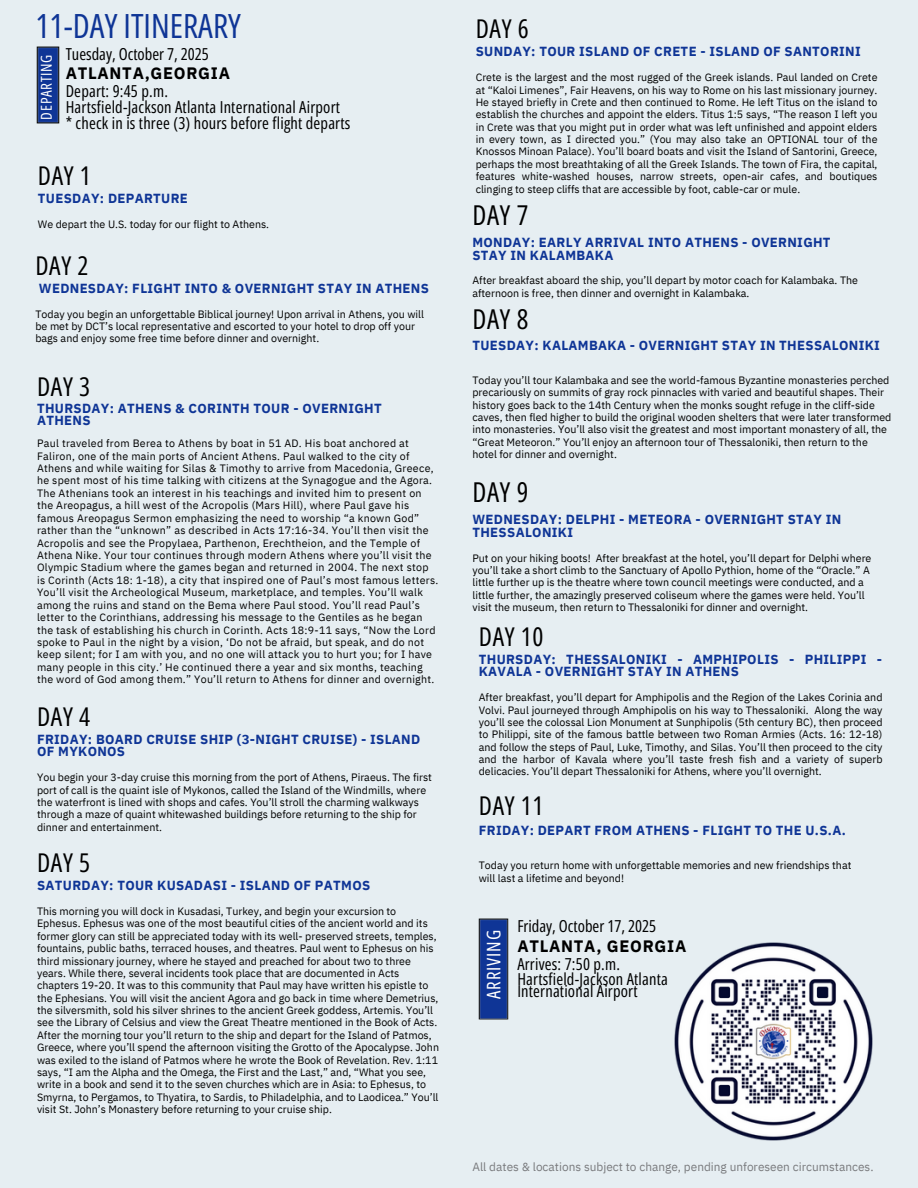
<style>
.page{position:relative;width:918px;height:1188px;background:#e6eef2}
.page>*{position:absolute;margin:0;border:0;box-sizing:border-box;transform-origin:0 0}
.t1{font:33.3px "Open Sans Condensed";color:#0f3596}
.t2{font:27.3px "Open Sans Condensed";letter-spacing:.025em;color:#000}
.t3{font:25.8px "Open Sans Condensed";letter-spacing:.025em;color:#000}
.t4{font:18.75px "Open Sans Condensed";letter-spacing:.05em;color:#fff}
.t5{font:16.5px/15.8px "Open Sans Condensed";letter-spacing:.01em;color:#000}
.t6{font:15px "Open Sans Condensed";letter-spacing:.05em;color:#fff}
.t7{font:700 13.2px/12.3px "IBM Plex Sans";letter-spacing:.025em;color:#0f3596}
.t8{font:11.85px "IBM Plex Sans";color:#797a7d}
.t9{font:10.65px/12.3px "IBM Plex Sans";color:#000}
.t10{font:10.65px/12.5px "IBM Plex Sans";letter-spacing:.025em;color:#000}
.s1{font-family:"IBM Plex Sans";font-weight:700}
</style>
<div class="page">
<img style="left:36px;top:46px;width:24px;height:78px">
<img style="left:478px;top:918px;width:31px;height:102px">
<img style="left:674px;top:942px;width:198px;height:198px">
<p class="t1" style="left:35px;top:3px;width:207px">11-DAY ITINERARY</p>
<p class="t6" style="left:36px;top:119px;width:66px;rotate:-90deg">DEPARTING</p>
<h1 class="t5" style="left:66px;top:44px;width:166px;line-height:19.2px">Tuesday, October 7, 2025<br><span class="s1">ATLANTA,GEORGIA</span></h1>
<p class="t5" style="left:66px;top:83px;width:286px">Depart: 9:45 p.m.<br>Hartsfield-Jackson Atlanta International Airport * check in is three (3) hours before flight departs</p>
<p class="t3" style="left:38px;top:158px;width:54px">DAY 1</p>
<h3 class="t7" style="left:38px;top:192px;width:152px">TUESDAY: DEPARTURE</h3>
<h5 class="t9" style="left:38px;top:218px;width:233px">We depart the U.S. today for our flight to Athens.</h5>
<p class="t3" style="left:35px;top:247px;width:54px">DAY 2</p>
<p class="t7" style="left:39px;top:282px;width:392px">WEDNESDAY: FLIGHT INTO &amp; OVERNIGHT STAY IN ATHENS</p>
<p class="t9" style="left:35px;top:308px;width:390px">Today you begin an unforgettable Biblical journey! Upon arrival in Athens, you will be met by DCT’s local representative and escorted to your hotel to drop off your bags and enjoy some free time before dinner and overnight.</p>
<p class="t3" style="left:37px;top:368px;width:54px">DAY 3</p>
<p class="t7" style="left:37px;top:403px;width:346px;line-height:11.6px">THURSDAY: ATHENS &amp; CORINTH TOUR - OVERNIGHT<br>ATHENS</p>
<p class="t10" style="left:37px;top:437px;width:403px">Paul traveled from Berea to Athens by boat in 51 AD. His boat anchored at Faliron, one of the main ports of Ancient Athens. Paul walked to the city of Athens and while waiting for Silas &amp; Timothy to arrive from Macedonia, Greece, he spent most of his time talking with citizens at the Synagogue and the Agora.<br>The Athenians took an interest in his teachings and invited him to present on the Areopagus, a hill west of the Acropolis (Mars Hill), where Paul gave his famous Areopagus Sermon emphasizing the need to worship “a known God” rather than the “unknown” as described in Acts 17:16-34. You’ll then visit the Acropolis and see the Propylaea, Parthenon, Erechtheion, and the Temple of Athena Nike. Your tour continues through modern Athens where you’ll visit the Olympic Stadium where the games began and returned in 2004. The next stop is Corinth (Acts 18: 1-18), a city that inspired one of Paul’s most famous letters.<br>You’ll visit the Archeological Museum, marketplace, and temples. You’ll walk among the ruins and stand on the Bema where Paul stood. You’ll read Paul’s letter to the Corinthians, addressing his message to the Gentiles as he began the task of establishing his church in Corinth. Acts 18:9-11 says, “Now the Lord spoke to Paul in the night by a vision, ‘Do not be afraid, but speak, and do not keep silent; for I am with you, and no one will attack you to hurt you; for I have many people in this city.’ He continued there a year and six months, teaching the word of God among them.” You’ll return to Athens for dinner and overnight.</p>
<p class="t3" style="left:37px;top:699px;width:54px">DAY 4</p>
<p class="t7" style="left:37px;top:733px;width:385px">FRIDAY: BOARD CRUISE SHIP (3-NIGHT CRUISE) - ISLAND<br>OF MYKONOS</p>
<p class="t9" style="left:37px;top:771px;width:396px">You begin your 3-day cruise this morning from the port of Athens, Piraeus. The first port of call is the quaint isle of Mykonos, called the Island of the Windmills, where the waterfront is lined with shops and cafes. You’ll stroll the charming walkways through a maze of quaint whitewashed buildings before returning to the ship for dinner and entertainment.</p>
<p class="t3" style="left:37px;top:845px;width:54px">DAY 5</p>
<p class="t7" style="left:37px;top:879px;width:335px">SATURDAY: TOUR KUSADASI - ISLAND OF PATMOS</p>
<p class="t9" style="left:37px;top:905px;width:403px">This morning you will dock in Kusadasi, Turkey, and begin your excursion to Ephesus. Ephesus was one of the most beautiful cities of the ancient world and its former glory can still be appreciated today with its well- preserved streets, temples, fountains, public baths, terraced houses, and theatres. Paul went to Ephesus on his third missionary journey, where he stayed and preached for about two to three years. While there, several incidents took place that are documented in Acts chapters 19-20. It was to this community that Paul may have written his epistle to the Ephesians. You will visit the ancient Agora and go back in time where Demetrius, the silversmith, sold his silver shrines to the ancient Greek goddess, Artemis. You’ll see the Library of Celsius and view the Great Theatre mentioned in the Book of Acts.<br>After the morning tour you’ll return to the ship and depart for the Island of Patmos, Greece, where you’ll spend the afternoon visiting the Grotto of the Apocalypse. John was exiled to the island of Patmos where he wrote the Book of Revelation. Rev. 1:11 says, “I am the Alpha and the Omega, the First and the Last,” and, “What you see, write in a book and send it to the seven churches which are in Asia: to Ephesus, to Smyrna, to Pergamos, to Thyatira, to Sardis, to Philadelphia, and to Laodicea.” You’ll visit St. John’s Monastery before returning to your cruise ship.</p>
<p class="t3" style="left:476px;top:11px;width:54px">DAY 6</p>
<p class="t7" style="left:476px;top:45px;width:387px">SUNDAY: TOUR ISLAND OF CRETE - ISLAND OF SANTORINI</p>
<p class="t9" style="left:476px;top:71px;width:403px;text-align:justify">Crete is the largest and the most rugged of the Greek islands. Paul landed on Crete at “Kaloi Limenes”, Fair Heavens, on his way to Rome on his last missionary journey.<br>He stayed briefly in Crete and then continued to Rome. He left Titus on the island to establish the churches and appoint the elders. Titus 1:5 says, “The reason I left you in Crete was that you might put in order what was left unfinished and appoint elders in every town, as I directed you.” (You may also take an OPTIONAL tour of the Knossos Minoan Palace). You’ll board boats and visit the Island of Santorini, Greece, perhaps the most breathtaking of all the Greek Islands. The town of Fira, the capital, features white-washed houses, narrow streets, open-air cafes, and boutiques clinging to steep cliffs that are accessible by foot, cable-car or mule.</p>
<h6 class="t2" style="left:472px;top:196px;width:58px">DAY 7</h6>
<p class="t7" style="left:472px;top:236px;width:360px">MONDAY: EARLY ARRIVAL INTO ATHENS - OVERNIGHT<br>STAY IN KALAMBAKA</p>
<h2 class="t9" style="left:472px;top:274px;width:387px">After breakfast aboard the ship, you’ll depart by motor coach for Kalambaka. The afternoon is free, then dinner and overnight in Kalambaka.</h2>
<p class="t2" style="left:472px;top:300px;width:58px">DAY 8</p>
<p class="t7" style="left:472px;top:339px;width:409px">TUESDAY: KALAMBAKA - OVERNIGHT STAY IN THESSALONIKI</p>
<p class="t9" style="left:472px;top:374px;width:421px">Today you’ll tour Kalambaka and see the world-famous Byzantine monasteries perched precariously on summits of gray rock pinnacles with varied and beautiful shapes. Their history goes back to the 14th Century when the monks sought refuge in the cliff-side caves, then fled higher to build the original wooden shelters that were later transformed into monasteries. You’ll also visit the greatest and most important monastery of all, the “Great Meteoron.” You’ll enjoy an afternoon tour of Thessaloniki, then return to the hotel for dinner and overnight.</p>
<h6 class="t2" style="left:472px;top:473px;width:58px">DAY 9</h6>
<p class="t7" style="left:472px;top:513px;width:370px">WEDNESDAY: DELPHI - METEORA - OVERNIGHT STAY IN<br>THESSALONIKI</p>
<h2 class="t9" style="left:472px;top:551px;width:401px">Put on your hiking boots! After breakfast at the hotel, you’ll depart for Delphi where you’ll take a short climb to the Sanctuary of Apollo Pythion, home of the “Oracle.” A little further up is the theatre where town council meetings were conducted, and a little further, the amazingly preserved coliseum where the games were held. You’ll visit the museum, then return to Thessaloniki for dinner and overnight.</h2>
<p class="t3" style="left:479px;top:618px;width:66px">DAY 10</p>
<p class="t7" style="left:479px;top:653px;width:405px">THURSDAY: THESSALONIKI - AMPHIPOLIS - PHILIPPI -<br>KAVALA - OVERNIGHT STAY IN ATHENS</p>
<p class="t9" style="left:479px;top:691px;width:405px;text-align:justify">After breakfast, you’ll depart for Amphipolis and the Region of the Lakes Corinia and Volvi. Paul journeyed through Amphipolis on his way to Thessaloniki. Along the way you’ll see the colossal Lion Monument at Sunphipolis (5th century BC), then proceed to Philippi, site of the famous battle between two Roman Armies (Acts. 16: 12-18) and follow the steps of Paul, Luke, Timothy, and Silas. You’ll then proceed to the city and the harbor of Kavala where you’ll taste fresh fish and a variety of superb delicacies. You’ll depart Thessaloniki for Athens, where you’ll overnight.</p>
<p class="t3" style="left:479px;top:788px;width:66px">DAY 11</p>
<p class="t7" style="left:479px;top:824px;width:368px">FRIDAY: DEPART FROM ATHENS - FLIGHT TO THE U.S.A.</p>
<h2 class="t9" style="left:479px;top:859px;width:374px">Today you return home with unforgettable memories and new friendships that will last a lifetime and beyond!</h2>
<h6 class="t4" style="left:480px;top:999px;width:70px;rotate:-90deg">ARRIVING</h6>
<h4 class="t5" style="left:517px;top:916px;width:170px;line-height:19.2px">Friday, October 17, 2025<br><span class="s1">ATLANTA, GEORGIA</span></h4>
<h5 class="t5" style="left:517px;top:955px;width:152px">Arrives: 7:50 p.m.<br>Hartsfield-Jackson Atlanta</h5>
<h5 class="t5" style="left:517px;top:982px;width:122px">International Airport</h5>
<h5 class="t8" style="left:472px;top:1159px;width:403px">All dates &amp; locations subject to change, pending unforeseen circumstances.</h5>
</div>
